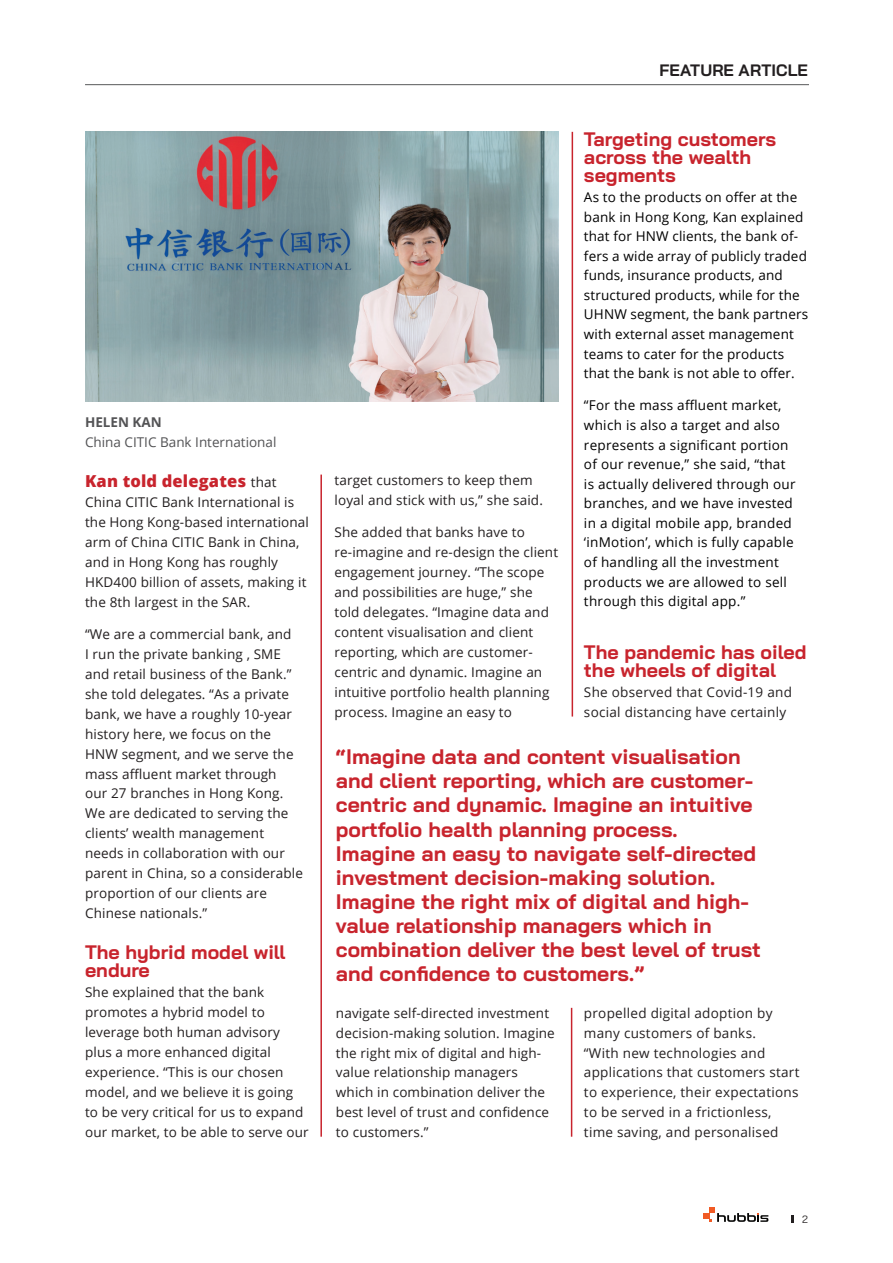
<style>
.page{position:relative;width:893px;height:1263px;background:#fff}
.page>*{position:absolute;margin:0;border:0;box-sizing:border-box;transform-origin:0 0}
.t1{font:700 21px/24px "Bai Jamjuree";color:#c8242d}
.t2{font:700 19.5px/18px "Bai Jamjuree";color:#c8242d}
.t3{font:800 16.5px "Open Sans";letter-spacing:.01em;color:#c8242d}
.t4{font:700 16.5px "Bai Jamjuree";letter-spacing:.005em;color:#231f20}
.t5{font:13.5px/20px "Open Sans";letter-spacing:.01em;color:#231f20}
.t6{font:13.5px/19.5px "Open Sans";letter-spacing:.02em;color:#000}
.t7{font:13.5px "Open Sans";color:#535355}
.t8{font:700 13.5px "Open Sans";color:#535355}
.t9{font:10.5px "Bai Jamjuree";color:#231f20}
.s1{font-weight:400;font-size:13.5px;color:#231f20}
</style>
<div class="page">
<svg style="left:703px;top:1207px;width:65px;height:15px"></svg>
<svg style="left:792px;top:1215px;width:2px;height:8px"></svg>
<hr style="left:320px;top:475px;width:2px;height:662px;background:#c8242d">
<hr style="left:572px;top:132px;width:1px;height:584px;background:#c8242d">
<hr style="left:571px;top:1008px;width:1px;height:129px;background:#c8242d">
<img style="left:85px;top:132px;width:473px;height:269px">
<hr style="left:85px;top:84px;width:724px;height:1px;background:#57585a">
<p class="t8" style="left:85px;top:413px;width:78px">HELEN KAN</p>
<p class="t7" style="left:85px;top:433px;width:193px">China CITIC Bank International</p>
<p class="t3" style="left:85px;top:469px;width:193px">Kan told delegates <span class="s1">that</span></p>
<p class="t5" style="left:85px;top:492px;width:225px">China CITIC Bank International is the Hong Kong-based international arm of China CITIC Bank in China, and in Hong Kong has roughly<br>HKD400 billion of assets, making it the 8th largest in the SAR.</p>
<p class="t5" style="left:85px;top:624px;width:219px">“We are a commercial bank, and<br>I run the private banking , SME and retail business of the Bank.” she told delegates. “As a private bank, we have a roughly 10-year history here, we focus on the<br>HNW segment, and we serve the mass affluent market through<br>our 27 branches in Hong Kong.<br>We are dedicated to serving the clients’ wealth management needs in collaboration with our parent in China, so a considerable proportion of our clients are<br>Chinese nationals.”</p>
<h2 class="t2" style="left:85px;top:943px;width:202px;line-height:18.5px">The hybrid model will endure</h2>
<p class="t5" style="left:85px;top:982px;width:225px">She explained that the bank promotes a hybrid model to leverage both human advisory plus a more enhanced digital experience. “This is our chosen model, and we believe it is going to be very critical for us to expand our market, to be able to serve our</p>
<p class="t5" style="left:334px;top:470px;width:210px">target customers to keep them loyal and stick with us,” she said.</p>
<p class="t5" style="left:334px;top:522px;width:225px">She added that banks have to re-imagine and re-design the client engagement journey. “The scope and possibilities are huge,” she told delegates. “Imagine data and content visualisation and client reporting, which are customer&shy;centric and dynamic. Imagine an intuitive portfolio health planning process. Imagine an easy to</p>
<p class="t4" style="left:659px;top:61px;width:150px">FEATURE ARTICLE</p>
<h2 class="t2" style="left:584px;top:131px;width:194px">Targeting customers across the wealth segments</h2>
<p class="t6" style="left:584px;top:187px;width:226px">As to the products on offer at the bank in Hong Kong, Kan explained that for HNW clients, the bank of&shy;fers a wide array of publicly traded funds, insurance products, and structured products, while for the<br>UHNW segment, the bank partners with external asset management teams to cater for the products that the bank is not able to offer.</p>
<p class="t6" style="left:584px;top:395px;width:213px">“For the mass affluent market, which is also a target and also represents a significant portion of our revenue,” she said, “that is actually delivered through our branches, and we have invested in a digital mobile app, branded ‘inMotion’, which is fully capable of handling all the investment products we are allowed to sell through this digital app.”</p>
<h2 class="t2" style="left:584px;top:644px;width:224px">The pandemic has oiled the wheels of digital</h2>
<p class="t5" style="left:584px;top:682px;width:210px;line-height:19.5px">She observed that Covid-19 and social distancing have certainly</p>
<p class="t1" style="left:336px;top:745px;width:426px">“Imagine data and content visualisation and client reporting, which are customer&shy;centric and dynamic. Imagine an intuitive portfolio health planning process.<br>Imagine an easy to navigate self-directed investment decision-making solution.<br>Imagine the right mix of digital and high&shy;value relationship managers which in combination deliver the best level of trust and confidence to customers.”</p>
<p class="t5" style="left:336px;top:1003px;width:220px">navigate self-directed investment decision-making solution. Imagine the right mix of digital and high&shy;value relationship managers which in combination deliver the best level of trust and confidence to customers.”</p>
<p class="t5" style="left:584px;top:1003px;width:217px">propelled digital adoption by many customers of banks.<br>“With new technologies and applications that customers start to experience, their expectations to be served in a frictionless, time saving, and personalised</p>
<p class="t9" style="left:802px;top:1210px;width:7px">2</p>
</div>
